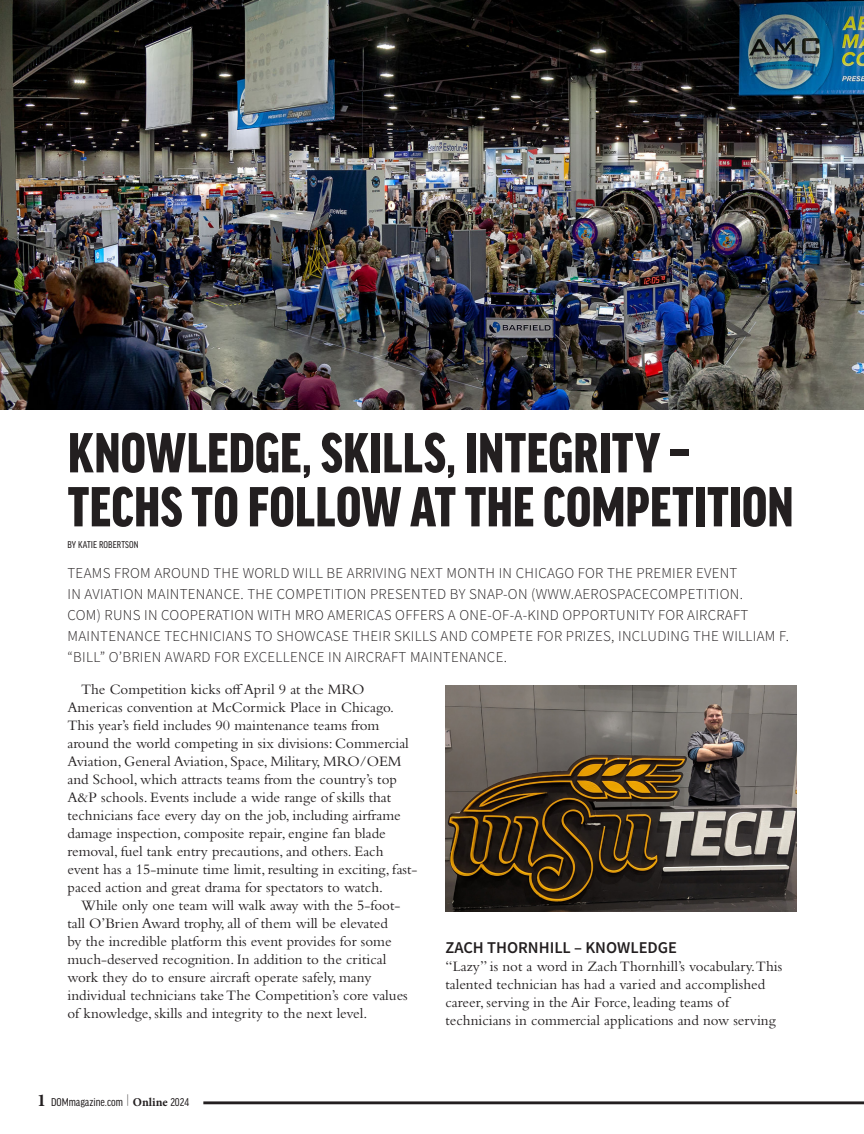
<style>
.page{position:relative;width:864px;height:1134px;background:#fff}
.page>*{position:absolute;margin:0;border:0;box-sizing:border-box;transform-origin:0 0}
.Headline_2016{font:900 condensed 60px/54px "Good Headline Pro";letter-spacing:.005em;color:#231f20}
.Subhead{font:600 16.5px "Source Sans Pro";color:#231f20}
.Body_Copy{font:15px/18px "Bembo Std";color:#231f20}
.Intro_Paragraph_2016{font:300 15px/21px "Source Sans Pro";letter-spacing:.02em;color:#231f20}
.Body_Copy_First_after_Subhead{font:15px/18px "Bembo Std";color:#231f20}
.t1{font:condensed 12px "Good Headline Pro";color:#231f20}
.Byline_2016{font:condensed 10.5px "Good Headline Pro";letter-spacing:.01em;color:#231f20}
.s1{font-family:"Minion Pro";font-weight:700;font-stretch:normal;font-size:18px}
.s2{font-family:"Minion Pro";font-weight:700;font-stretch:normal}
</style>
<div class="page">
<hr style="left:203px;top:1101px;width:661px;height:3px;background:#231f20">
<img style="left:0;top:0;width:864px;height:409px">
<img style="left:446px;top:686px;width:350px;height:226px">
<p class="Headline_2016" style="left:68px;top:427px;width:727px">KNOWLEDGE, SKILLS, INTEGRITY –<br>TECHS TO FOLLOW AT THE COMPETITION</p>
<p class="Byline_2016" style="left:68px;top:539px;width:72px">BY KATIE ROBERTSON</p>
<p class="Intro_Paragraph_2016" style="left:68px;top:563px;width:723px">TEAMS FROM AROUND THE WORLD WILL BE ARRIVING NEXT MONTH IN CHICAGO FOR THE PREMIER EVENT<br>IN AVIATION MAINTENANCE. THE COMPETITION PRESENTED BY SNAP-ON (WWW.AEROSPACECOMPETITION.<br>COM) RUNS IN COOPERATION WITH MRO AMERICAS OFFERS A ONE-OF-A-KIND OPPORTUNITY FOR AIRCRAFT MAINTENANCE TECHNICIANS TO SHOWCASE THEIR SKILLS AND COMPETE FOR PRIZES, INCLUDING THE WILLIAM F. “BILL” O’BRIEN AWARD FOR EXCELLENCE IN AIRCRAFT MAINTENANCE.</p>
<p class="Body_Copy" style="left:68px;top:680px;width:351px;text-indent:14px">The Competition kicks off April 9 at the MRO Americas convention at McCormick Place in Chicago.<br>This year’s field includes 90 maintenance teams from around the world competing in six divisions: Commercial Aviation, General Aviation, Space, Military, MRO/OEM and School, which attracts teams from the country’s top A&amp;P schools. Events include a wide range of skills that technicians face every day on the job, including airframe damage inspection, composite repair, engine fan blade removal, fuel tank entry precautions, and others. Each event has a 15-minute time limit, resulting in exciting, fast&shy;paced action and great drama for spectators to watch.</p>
<p class="Body_Copy" style="left:68px;top:896px;width:342px;text-indent:14px">While only one team will walk away with the 5-foot&shy;tall O’Brien Award trophy, all of them will be elevated<br>by the incredible platform this event provides for some much-deserved recognition. In addition to the critical work they do to ensure aircraft operate safely, many individual technicians take The Competition’s core values of knowledge, skills and integrity to the next level.</p>
<p class="Subhead" style="left:446px;top:937px;width:233px">ZACH THORNHILL – KNOWLEDGE</p>
<p class="Body_Copy_First_after_Subhead" style="left:446px;top:957px;width:338px">“Lazy” is not a word in Zach Thornhill’s vocabulary.This talented technician has had a varied and accomplished career, serving in the Air Force, leading teams of technicians in commercial applications and now serving</p>
<p class="t1" style="left:37px;top:1096px;width:153px"><span class="s1">1</span> DOMmagazine.com | <span class="s2">Online</span> 2024</p>
</div>
